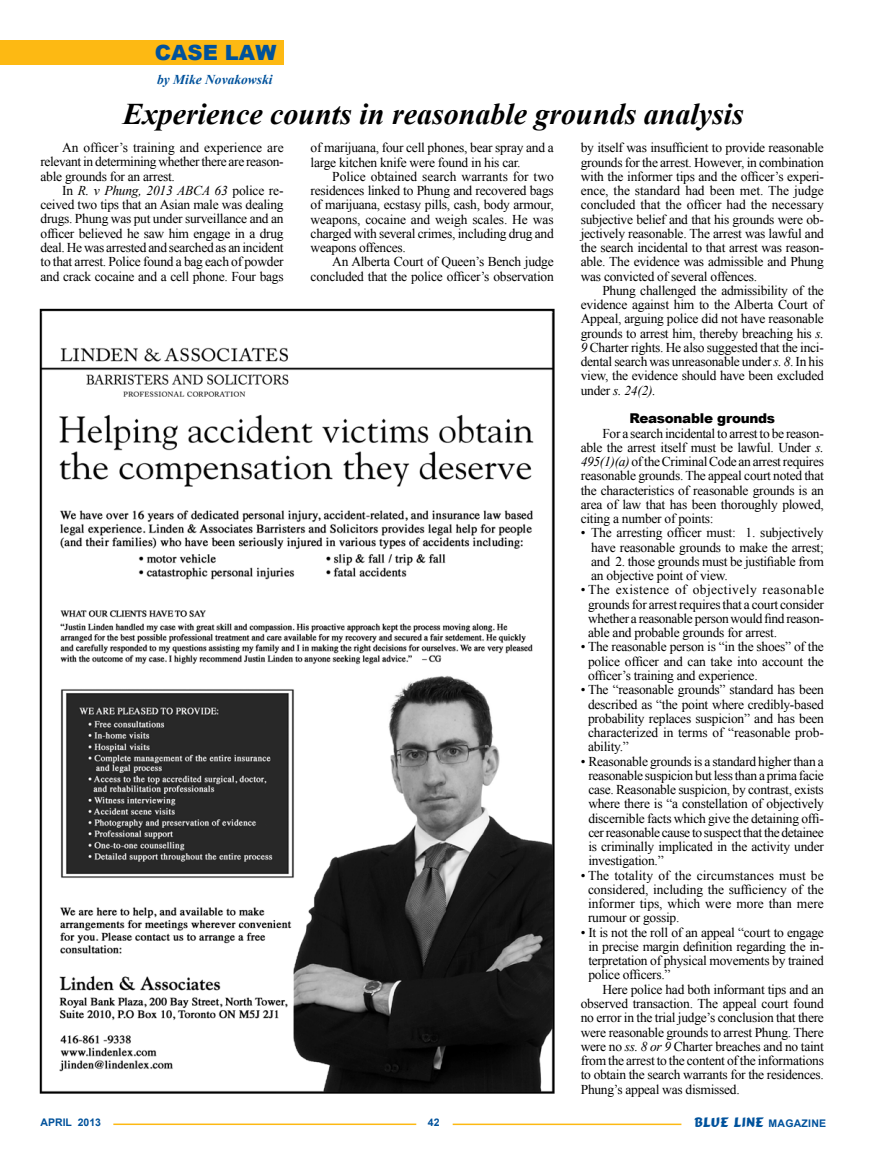
<style>
.page{position:relative;width:878px;height:1175px;background:#fff}
.page>*{position:absolute;margin:0;border:0;box-sizing:border-box;transform-origin:0 0}
.t1{font:italic 700 30px "Times New Roman";color:#000}
.t2{font:900 21px "Arial";color:#00529c}
.t3{font:13.5px/14.2px "Times New Roman";letter-spacing:-.02em;color:#000;text-align:justify}
.t4{font:900 13.5px "Arial";color:#000}
.t5{font:13.5px "Comic";letter-spacing:.02em;color:#00529c}
.t6{font:italic 700 13.5px "Times New Roman";color:#00529c}
.t7{font:700 10.5px "Arial";color:#00529c}
.s1{font-style:italic}
.s2{font-family:"Arial";font-weight:700;font-size:10.5px}
</style>
<div class="page">
<hr style="left:113px;top:1123px;width:303px;height:2px;background:#fdb913">
<hr style="left:452px;top:1123px;width:229px;height:2px;background:#fdb913">
<div style="left:0;top:40px;width:283px;height:25px;background:#fdb913"></div>
<img style="left:43px;top:347px;width:508px;height:743px">
<h2 class="t2" style="left:155px;top:37px;width:123px">Case Law</h2>
<p class="t6" style="left:157px;top:70px;width:117px">by Mike Novakowski</p>
<h1 class="t1" style="left:123px;top:93px;width:622px">Experience counts in reasonable grounds analysis</h1>
<p class="t3" style="left:40px;top:140px;width:245px;text-indent:22px">An officer’s training and experience are relevant in determining whether there are reason&shy;able grounds for an arrest.</p>
<p class="t3" style="left:40px;top:183px;width:245px;text-indent:22px">In <span class="s1">R. v Phung, 2013 ABCA 63</span> police re&shy;ceived two tips that an Asian male was dealing drugs. Phung was put under surveillance and an officer believed he saw him engage in a drug deal. He was arrested and searched as an incident to that arrest. Police found a bag each of powder and crack cocaine and a cell phone. Four bags</p>
<p class="t3" style="left:310px;top:140px;width:244px">of marijuana, four cell phones, bear spray and a large kitchen knife were found in his car.</p>
<p class="t3" style="left:310px;top:169px;width:245px;text-indent:22px">Police obtained search warrants for two residences linked to Phung and recovered bags of marijuana, ecstasy pills, cash, body armour, weapons, cocaine and weigh scales. He was charged with several crimes, including drug and weapons offences.</p>
<p class="t3" style="left:310px;top:254px;width:245px;text-align:right">An Alberta Court of Queen’s Bench judge concluded that the police officer’s observation</p>
<p class="t3" style="left:580px;top:140px;width:245px">by itself was insufficient to provide reasonable grounds for the arrest. However, in combination with the informer tips and the officer’s experi&shy;ence, the standard had been met. The judge concluded that the officer had the necessary subjective belief and that his grounds were ob&shy;jectively reasonable. The arrest was lawful and the search incidental to that arrest was reason&shy;able. The evidence was admissible and Phung was convicted of several offences.</p>
<p class="t3" style="left:580px;top:283px;width:245px;text-indent:22px">Phung challenged the admissibility of the evidence against him to the Alberta Court of Appeal, arguing police did not have reasonable grounds to arrest him, thereby breaching his <span class="s1">s.<br>9</span> Charter rights. He also suggested that the inci&shy;dental search was unreasonable under <span class="s1">s. 8</span>. In his view, the evidence should have been excluded under <span class="s1">s. 24(2).</span></p>
<p class="t4" style="left:629px;top:408px;width:147px">Reasonable grounds</p>
<p class="t3" style="left:580px;top:425px;width:245px;text-indent:22px">For a search incidental to arrest to be reason&shy;able the arrest itself must be lawful. Under <span class="s1">s.<br>495(1)(a)</span> of the Criminal Code an arrest requires reasonable grounds. The appeal court noted that the characteristics of reasonable grounds is an area of law that has been thoroughly plowed, citing a number of points:</p>
<p class="t3" style="left:591px;top:525px;width:234px;text-indent:-10px">• The arresting officer must: 1. subjectively have reasonable grounds to make the arrest; and 2. those grounds must be justifiable from an objective point of view.</p>
<p class="t3" style="left:588px;top:582px;width:237px;text-indent:-7px">• The existence of objectively reasonable grounds for arrest requires that a court consider whether a reasonable person would find reason&shy;able and probable grounds for arrest.</p>
<p class="t3" style="left:588px;top:639px;width:237px;text-indent:-7px">• The reasonable person is “in the shoes” of the police officer and can take into account the officer’s training and experience.</p>
<p class="t3" style="left:588px;top:682px;width:237px;text-indent:-7px">• The “reasonable grounds” standard has been described as “the point where credibly-based probability replaces suspicion” and has been characterized in terms of “reasonable prob&shy;ability.”</p>
<p class="t3" style="left:588px;top:753px;width:237px;text-indent:-8px">• Reasonable grounds is a standard higher than a reasonable suspicion but less than a prima facie case. Reasonable suspicion, by contrast, exists where there is “a constellation of objectively discernible facts which give the detaining offi&shy;cer reasonable cause to suspect that the detainee is criminally implicated in the activity under investigation.”</p>
<p class="t3" style="left:588px;top:867px;width:237px;text-indent:-7px">• The totality of the circumstances must be considered, including the sufficiency of the informer tips, which were more than mere rumour or gossip.</p>
<p class="t3" style="left:588px;top:924px;width:237px;text-indent:-8px">• It is not the roll of an appeal “court to engage in precise margin definition regarding the in&shy;terpretation of physical movements by trained police officers.”</p>
<p class="t3" style="left:580px;top:981px;width:245px;text-indent:22px">Here police had both informant tips and an observed transaction. The appeal court found no error in the trial judge’s conclusion that there were reasonable grounds to arrest Phung. There were no <span class="s1">ss. 8 or 9</span> Charter breaches and no taint from the arrest to the content of the informations to obtain the search warrants for the residences.<br>Phung’s appeal was dismissed.</p>
<p class="t7" style="left:41px;top:1115px;width:62px">APRIL 2013</p>
<p class="t7" style="left:428px;top:1115px;width:13px">42</p>
<p class="t5" style="left:694px;top:1113px;width:133px">BLUE LINE <span class="s2">MAGAZINE</span></p>
</div>
